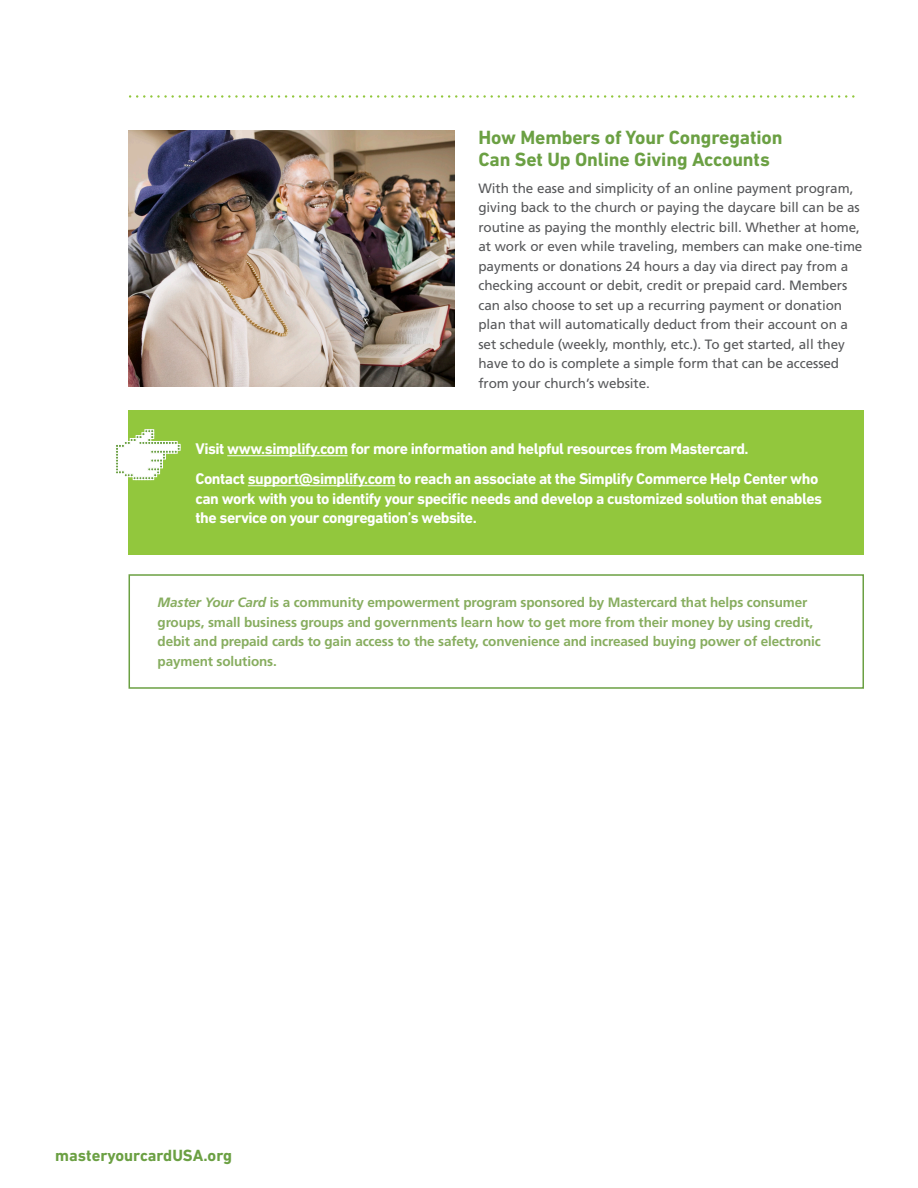
<style>
.page{position:relative;width:918px;height:1188px;background:#fff}
.page>*{position:absolute;margin:0;border:0;box-sizing:border-box;transform-origin:0 0}
.BN_Text_Style{font:700 19.5px/22.5px "DIN Next LT Pro";letter-spacing:-.005em;color:#6ba043}
.t1{font:700 16.5px "DIN Next LT Pro";color:#6ba043}
.t2{font:700 15.75px/19.5px "DIN Next LT Pro";letter-spacing:-.03em;color:#fff}
.BN_Text_Style-2{font:13.5px/19.5px "Frutiger LT Std";letter-spacing:-.005em;color:#57585a}
.Paragraph_Style_1{font:700 13.5px/19.5px "Frutiger LT Std";letter-spacing:-.01em;color:#87ad5f}
.s1{font-style:italic}
</style>
<div class="page">
<svg style="left:129px;top:95px;width:726px;height:3px"></svg>
<div style="left:129px;top:574px;width:735px;height:115px;border:2px solid #6ba043"></div>
<img style="left:129px;top:131px;width:326px;height:256px">
<div style="left:129px;top:410px;width:735px;height:145px;background:#92c73d"></div>
<svg style="left:116px;top:430px;width:64px;height:50px"></svg>
<hr style="left:227px;top:455px;width:121px;height:1px;background:#fff">
<hr style="left:248px;top:485px;width:147px;height:1px;background:#fff">
<p class="BN_Text_Style" style="left:478px;top:126px;width:306px">How Members of Your Congregation<br>Can Set Up Online Giving Accounts</p>
<p class="BN_Text_Style-2" style="left:478px;top:178px;width:386px">With the ease and simplicity of an online payment program, giving back to the church or paying the daycare bill can be as routine as paying the monthly electric bill. Whether at home, at work or even while traveling, members can make one-time payments or donations 24 hours a day via direct pay from a checking account or debit, credit or prepaid card. Members can also choose to set up a recurring payment or donation plan that will automatically deduct from their account on a set schedule (weekly, monthly, etc.). To get started, all they have to do is complete a simple form that can be accessed from your church’s website.</p>
<p class="t2" style="left:195px;top:439px;width:555px">Visit www.simplify.com for more information and helpful resources from Mastercard.</p>
<p class="t2" style="left:195px;top:469px;width:628px">Contact support@simplify.com to reach an associate at the Simplify Commerce Help Center who can work with you to identify your specific needs and develop a customized solution that enables the service on your congregation’s website.</p>
<p class="Paragraph_Style_1" style="left:158px;top:593px;width:665px"><span class="s1">Master Your Card</span> is a community empowerment program sponsored by Mastercard that helps consumer groups, small business groups and governments learn how to get more from their money by using credit, debit and prepaid cards to gain access to the safety, convenience and increased buying power of electronic payment solutions.</p>
<p class="t1" style="left:55px;top:1146px;width:178px">masteryourcardUSA.org</p>
</div>
